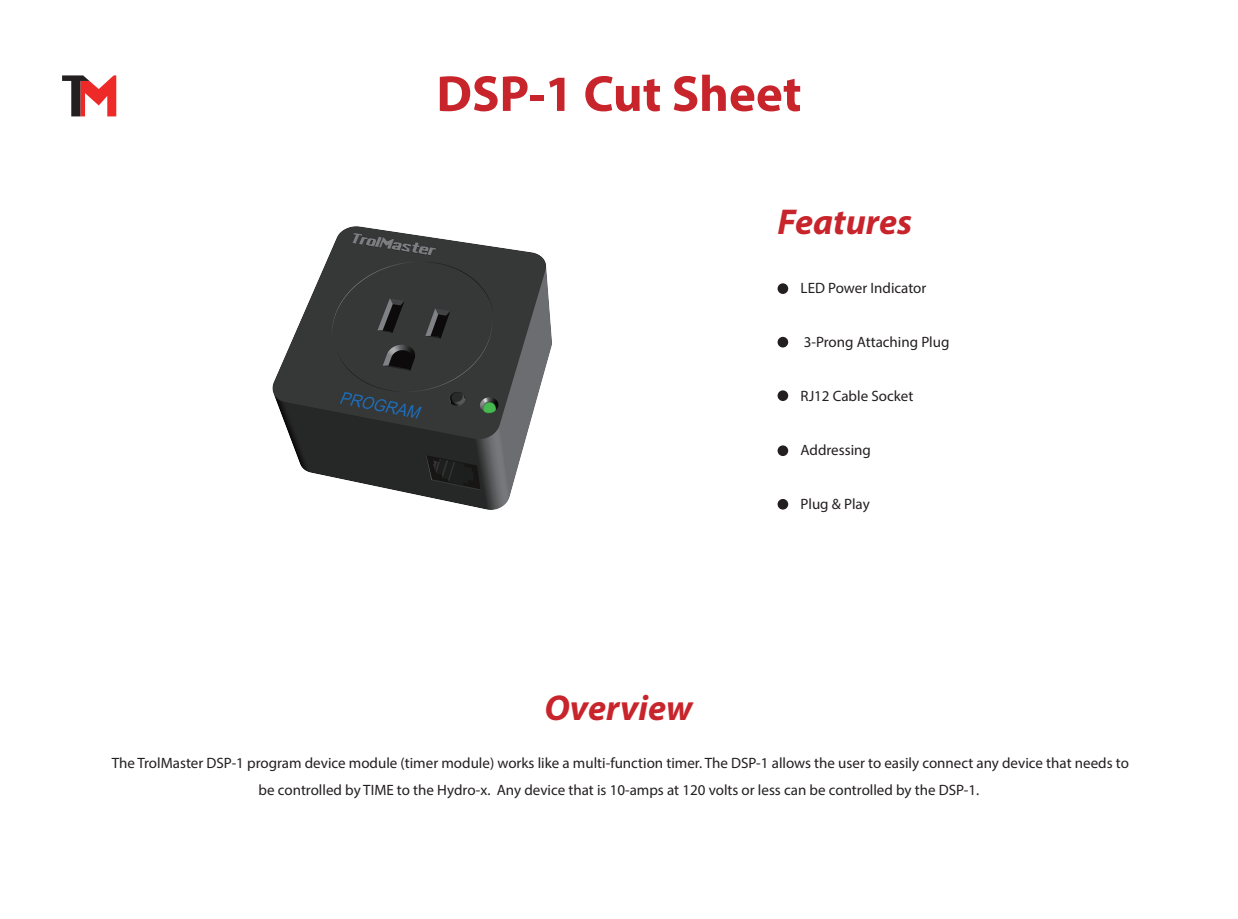
<style>
.page{position:relative;width:1238px;height:919px;background:#fff}
.page>*{position:absolute;margin:0;border:0;box-sizing:border-box;transform-origin:0 0}
.t1{font:700 51px "Myriad Pro";color:#c8242b}
.t2{font:italic 700 36px "Myriad Pro";color:#c8242b}
.t3{font:15px/27px "Myriad Pro";color:#231f20;text-align:center}
</style>
<div class="page">
<svg style="left:62px;top:75px;width:54px;height:41px"></svg>
<div style="left:777px;top:283px;width:11px;height:11px;background:#231f20;border-radius:50%"></div>
<div style="left:777px;top:337px;width:11px;height:10px;background:#231f20;border-radius:50%"></div>
<div style="left:777px;top:390px;width:11px;height:11px;background:#231f20;border-radius:50%"></div>
<div style="left:777px;top:445px;width:11px;height:11px;background:#231f20;border-radius:50%"></div>
<div style="left:777px;top:499px;width:11px;height:10px;background:#231f20;border-radius:50%"></div>
<img style="left:272px;top:226px;width:279px;height:283px">
<svg style="left:337px;top:388px;width:85px;height:30px;background:#313d47"></svg>
<h1 class="t1" style="left:436px;top:60px;width:366px">DSP-1 Cut Sheet</h1>
<h2 class="t2" style="left:777px;top:198px;width:136px">Features</h2>
<p class="t3" style="left:800px;top:274px;width:127px">LED Power Indicator</p>
<p class="t3" style="left:803px;top:328px;width:147px">3-Prong Attaching Plug</p>
<p class="t3" style="left:800px;top:382px;width:114px">RJ12 Cable Socket</p>
<p class="t3" style="left:800px;top:436px;width:72px">Addressing</p>
<p class="t3" style="left:800px;top:490px;width:71px">Plug &amp; Play</p>
<h2 class="t2" style="left:544px;top:684px;width:149px">Overview</h2>
<p class="t3" style="left:112px;top:749px;width:1018px">The TrolMaster DSP-1 program device module (timer module) works like a multi-function timer. The DSP-1 allows the user to easily connect any device that needs to be controlled by TIME to the Hydro-x. Any device that is 10-amps at 120 volts or less can be controlled by the DSP-1.</p>
</div>
